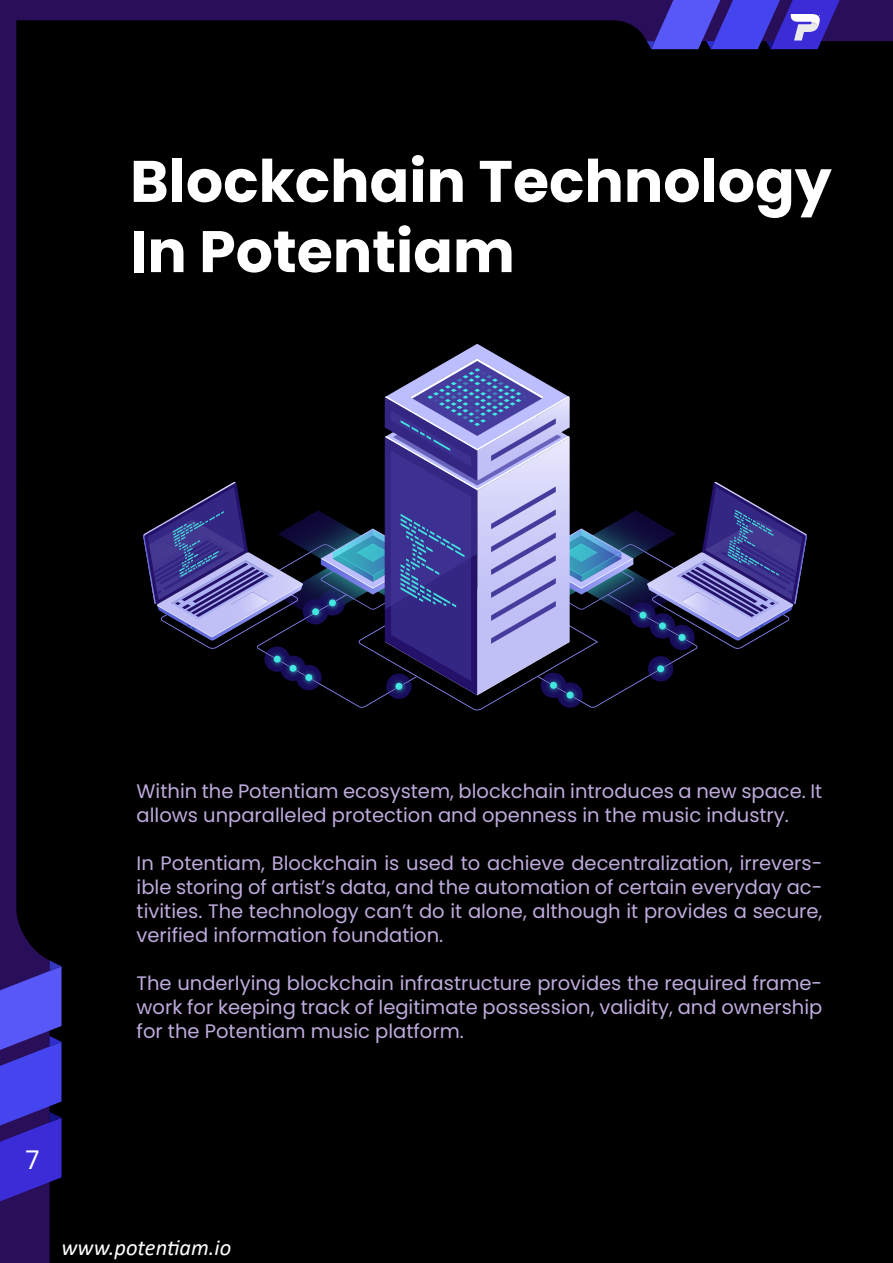
<style>
.page{position:relative;width:893px;height:1263px;background:#000}
.page>*{position:absolute;margin:0;border:0;box-sizing:border-box;transform-origin:0 0}
.t1{font:700 58.5px/70.2px "Poppins";color:#fff}
.t2{font:25.8px "Poppins";color:#fff}
.t3{font:italic 22.5px "Calibri";color:#fff}
.t4{font:19.5px/24px "Poppins";color:#beabdd;text-align:justify}
</style>
<div class="page">
<svg style="left:0;top:49px;width:50px;height:1214px"></svg>
<svg style="left:0;top:960px;width:62px;height:243px;background:#3d34c0"></svg>
<svg style="left:0;top:0;width:893px;height:49px"></svg>
<img style="left:791px;top:2px;width:31px;height:41px">
<svg style="left:143px;top:344px;width:664px;height:366px"></svg>
<h1 class="t1" style="left:130px;top:147px;width:703px">Blockchain Technology<br>In Potentiam</h1>
<p class="t4" style="left:137px;top:780px;width:687px">Within the Potentiam ecosystem, blockchain introduces a new space. It allows unparalleled protection and openness in the music industry.</p>
<p class="t4" style="left:137px;top:852px;width:687px">In Potentiam, Blockchain is used to achieve decentralization, irrevers&shy;ible storing of artist’s data, and the automation of certain everyday ac&shy;tivities. The technology can’t do it alone, although it provides a secure, verified information foundation.</p>
<p class="t4" style="left:137px;top:972px;width:687px">The underlying blockchain infrastructure provides the required frame&shy;work for keeping track of legitimate possession, validity, and ownership for the Potentiam music platform.</p>
<h2 class="t2" style="left:26px;top:1145px;width:16px">7</h2>
<p class="t3" style="left:62px;top:1232px;width:171px">www.potentiam.io</p>
</div>
